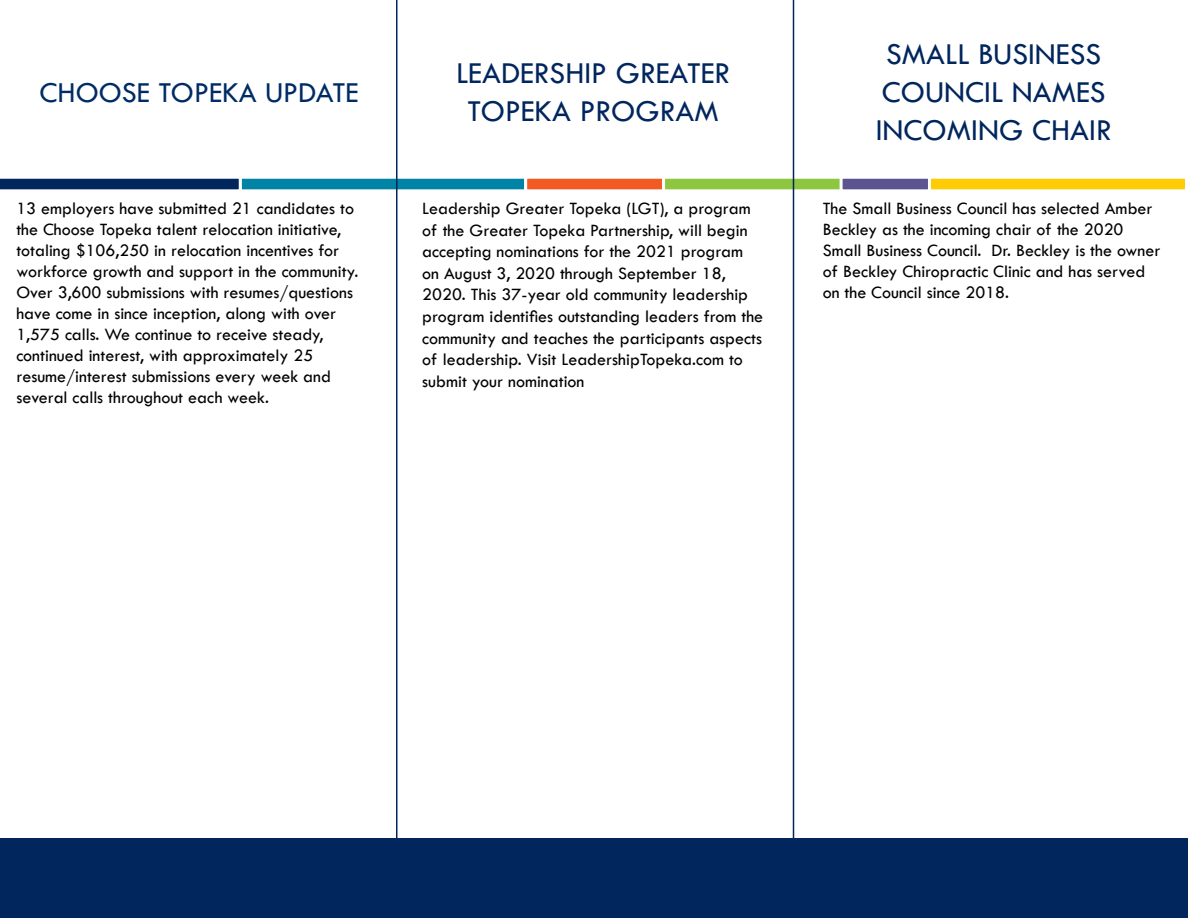
<style>
.page{position:relative;width:1188px;height:918px;background:#fff}
.page>*{position:absolute;margin:0;border:0;box-sizing:border-box;transform-origin:0 0}
.t1{font:31.5px/37.8px "Tw Cen";color:#00265d;text-align:center}
.t2{font:30px "Tw Cen";color:#002b64}
.t3{font:18px/21px "Tw Cen";color:#000}
</style>
<div class="page">
<svg style="left:0;top:178px;width:239px;height:12px;background:#1d3f6f"></svg>
<div style="left:239px;top:176px;width:288px;height:16px;background:#0083a5;border:3px solid #fff"></div>
<div style="left:524px;top:176px;width:141px;height:16px;background:#f15a22;border:3px solid #fff"></div>
<div style="left:662px;top:176px;width:183px;height:16px;background:#8dc63f;border:3px solid #fff"></div>
<div style="left:840px;top:176px;width:91px;height:16px;background:#5b5490;border:3px solid #fff"></div>
<div style="left:930px;top:177px;width:256px;height:14px;background:#ffcb05"></div>
<div style="left:928px;top:176px;width:260px;height:16px;border:3px solid #fff"></div>
<div style="left:0;top:839px;width:1188px;height:79px;background:#00265d"></div>
<hr style="left:396px;top:0;width:2px;height:918px;background:#00265d">
<hr style="left:793px;top:0;width:1px;height:918px;background:#00265d">
<h2 class="t2" style="left:39px;top:74px;width:321px">CHOOSE TOPEKA UPDATE</h2>
<p class="t3" style="left:16px;top:198px;width:344px">13 employers have submitted 21 candidates to the Choose Topeka talent relocation initiative, totaling $106,250 in relocation incentives for workforce growth and support in the community.<br>Over 3,600 submissions with resumes/questions have come in since inception, along with over 1,575 calls. We continue to receive steady, continued interest, with approximately 25 resume/interest submissions every week and several calls throughout each week.</p>
<h1 class="t1" style="left:456px;top:54px;width:276px">LEADERSHIP GREATER<br>TOPEKA PROGRAM</h1>
<p class="t3" style="left:422px;top:197px;width:343px;line-height:21.6px">Leadership Greater Topeka (LGT), a program of the Greater Topeka Partnership, will begin accepting nominations for the 2021 program on August 3, 2020 through September 18, 2020. This 37-year old community leadership program identifies outstanding leaders from the community and teaches the participants aspects of leadership. Visit LeadershipTopeka.com to submit your nomination</p>
<h1 class="t1" style="left:876px;top:35px;width:238px">SMALL BUSINESS<br>COUNCIL NAMES<br>INCOMING CHAIR</h1>
<p class="t3" style="left:823px;top:198px;width:339px">The Small Business Council has selected Amber Beckley as the incoming chair of the 2020<br>Small Business Council. Dr. Beckley is the owner of Beckley Chiropractic Clinic and has served on the Council since 2018.</p>
</div>
